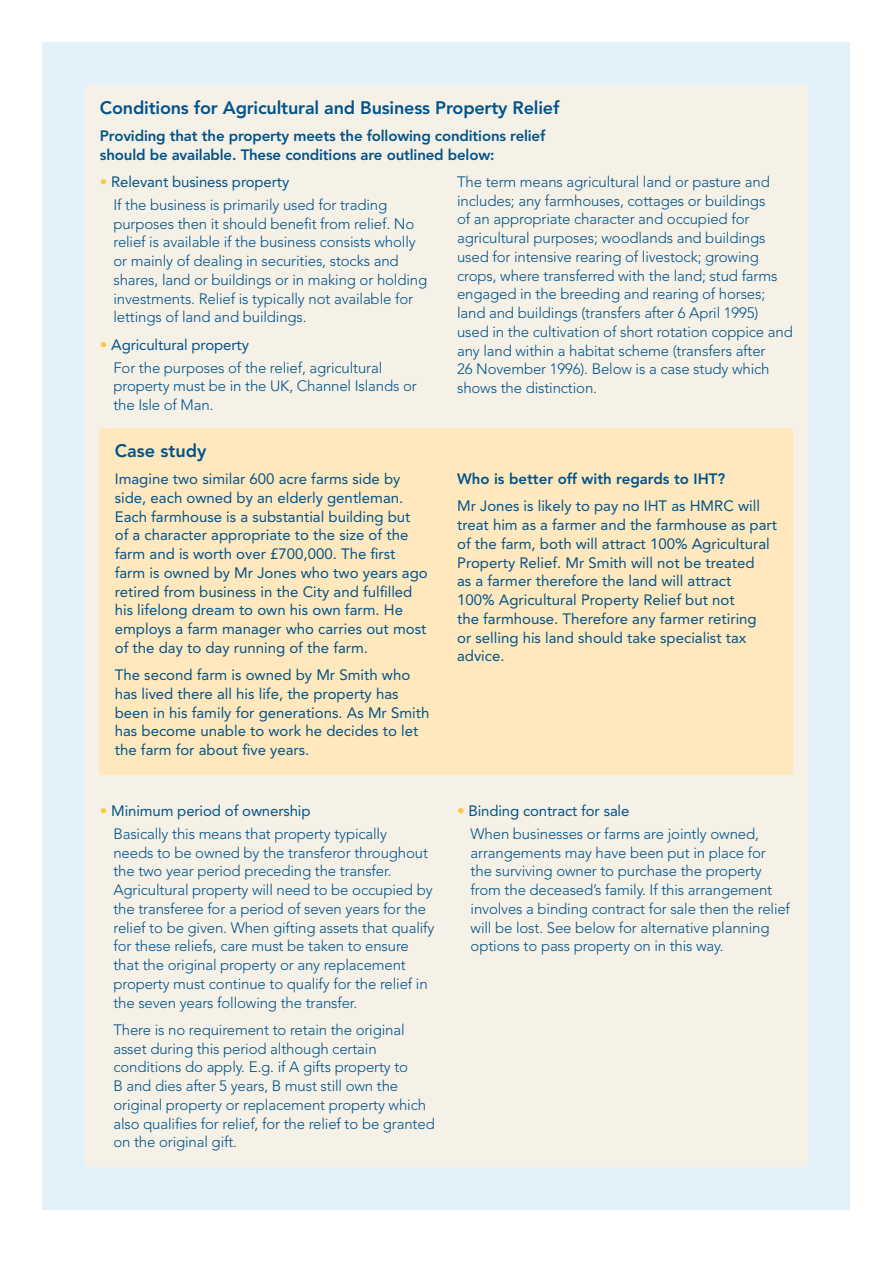
<style>
.page{position:relative;width:893px;height:1263px;background:#fff}
.page>*{position:absolute;margin:0;border:0;box-sizing:border-box;transform-origin:0 0}
.t1{font:800 18px "Avenir LT Std";letter-spacing:-.01em;color:#00548a}
.t2{font:300 15px/18.8px "Avenir LT Std";letter-spacing:-.01em;color:#00548a}
.t3{font:15px/18.8px "Avenir LT Std";color:#00548a}
.t4{font:800 15px/18.8px "Avenir LT Std";letter-spacing:-.01em;color:#00548a}
.s1{font-weight:400;color:#fdc646}
.s2{font-weight:400}
</style>
<div class="page">
<div style="left:43px;top:43px;width:807px;height:1167px;background:#e3f1fb"></div>
<div style="left:85px;top:85px;width:723px;height:704px;background:#f6f1e7"></div>
<div style="left:85px;top:789px;width:723px;height:378px;background:#f6f1e7"></div>
<div style="left:100px;top:428px;width:693px;height:347px;background:#ffe8bd"></div>
<p class="t1" style="left:100px;top:97px;width:461px">Conditions for Agricultural and Business Property Relief</p>
<p class="t4" style="left:100px;top:126px;width:447px">Providing that the property meets the following conditions relief should be available. These conditions are outlined below:</p>
<p class="t2" style="left:113px;top:170px;width:275px;line-height:23px;text-indent:-14px"><span class="s1">•</span> <span class="s2">Relevant business property<br></span>If the business is primarily used for trading</p>
<p class="t2" style="left:113px;top:214px;width:315px">purposes then it should benefit from relief. No relief is available if the business consists wholly or mainly of dealing in securities, stocks and shares, land or buildings or in making or holding investments. Relief is typically not available for lettings of land and buildings.</p>
<p class="t2" style="left:113px;top:333px;width:270px;line-height:23px;text-indent:-14px"><span class="s1">•</span> <span class="s2">Agricultural property<br></span>For the purposes of the relief, agricultural</p>
<p class="t2" style="left:113px;top:377px;width:305px">property must be in the UK, Channel Islands or the Isle of Man.</p>
<p class="t2" style="left:457px;top:172px;width:337px">The term means agricultural land or pasture and includes; any farmhouses, cottages or buildings<br>of an appropriate character and occupied for agricultural purposes; woodlands and buildings used for intensive rearing of livestock; growing crops, where transferred with the land; stud farms engaged in the breeding and rearing of horses; land and buildings (transfers after 6 April 1995) used in the cultivation of short rotation coppice and any land within a habitat scheme (transfers after<br>26 November 1996). Below is a case study which shows the distinction.</p>
<p class="t1" style="left:115px;top:440px;width:93px">Case study</p>
<p class="t3" style="left:115px;top:470px;width:315px">Imagine two similar 600 acre farms side by side, each owned by an elderly gentleman.<br>Each farmhouse is a substantial building but of a character appropriate to the size of the farm and is worth over £700,000. The first farm is owned by Mr Jones who two years ago retired from business in the City and fulfilled his lifelong dream to own his own farm. He employs a farm manager who carries out most of the day to day running of the farm.</p>
<p class="t3" style="left:115px;top:666px;width:316px">The second farm is owned by Mr Smith who has lived there all his life, the property has been in his family for generations. As Mr Smith has become unable to work he decides to let the farm for about five years.</p>
<p class="t2" style="left:113px;top:799px;width:275px;line-height:23px;text-indent:-14px"><span class="s1">•</span> <span class="s2">Minimum period of ownership<br></span>Basically this means that property typically</p>
<p class="t2" style="left:113px;top:843px;width:323px">needs to be owned by the transferor throughout the two year period preceding the transfer.<br>Agricultural property will need to be occupied by the transferee for a period of seven years for the relief to be given. When gifting assets that qualify for these reliefs, care must be taken to ensure that the original property or any replacement property must continue to qualify for the relief in the seven years following the transfer.</p>
<p class="t2" style="left:113px;top:1020px;width:323px">There is no requirement to retain the original asset during this period although certain conditions do apply. E.g. if A gifts property to<br>B and dies after 5 years, B must still own the original property or replacement property which also qualifies for relief, for the relief to be granted on the original gift.</p>
<p class="t4" style="left:457px;top:470px;width:270px">Who is better off with regards to IHT?</p>
<p class="t3" style="left:457px;top:497px;width:321px">Mr Jones is likely to pay no IHT as HMRC will treat him as a farmer and the farmhouse as part of the farm, both will attract 100% Agricultural Property Relief. Mr Smith will not be treated<br>as a farmer therefore the land will attract<br>100% Agricultural Property Relief but not<br>the farmhouse. Therefore any farmer retiring<br>or selling his land should take specialist tax advice.</p>
<p class="t2" style="left:471px;top:799px;width:290px;line-height:23px;text-indent:-14px"><span class="s1">•</span> <span class="s2">Binding contract for sale<br></span>When businesses or farms are jointly owned,</p>
<p class="t2" style="left:471px;top:843px;width:321px">arrangements may have been put in place for the surviving owner to purchase the property from the deceased’s family. If this arrangement involves a binding contract for sale then the relief will be lost. See below for alternative planning options to pass property on in this way.</p>
</div>
